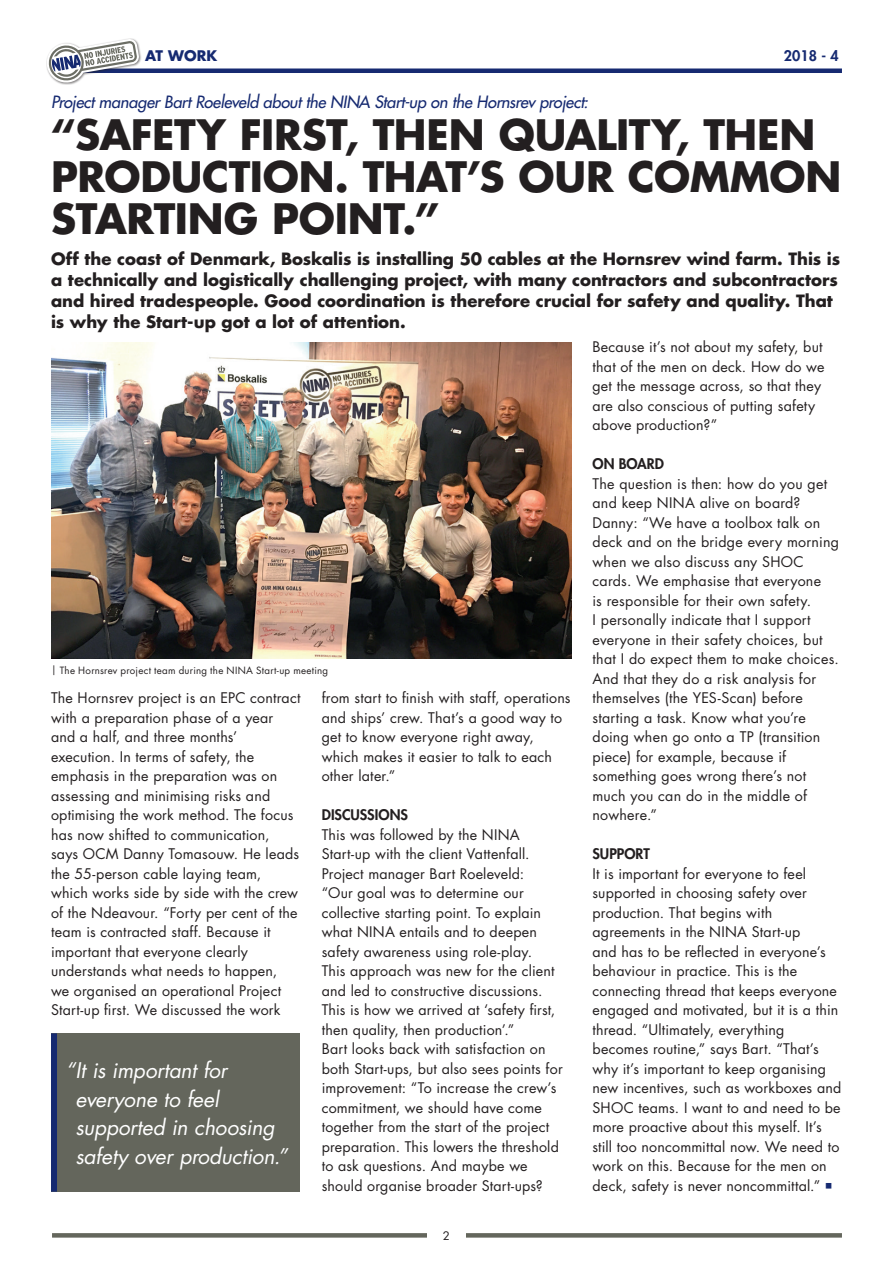
<style>
.page{position:relative;width:893px;height:1263px;background:#fff}
.page>*{position:absolute;margin:0;border:0;box-sizing:border-box;transform-origin:0 0}
.t1{font:700 40.8px/42px "Futura Std";letter-spacing:-.01em;color:#231f20}
.t2{font:italic 21px/28.5px "Futura Std";letter-spacing:-.005em;color:#fff}
.t3{font:700 16.5px/21px "Futura Std";color:#231f20}
.t4{font:italic 500 16.5px "Futura Std";letter-spacing:-.015em;color:#162a71}
.t5{font:14.25px/19.5px "Futura Std";letter-spacing:.015em;color:#231f20}
.t6{font:800 14.25px "Futura Std";color:#231f20}
.t7{font:700 14.25px "Futura Std";letter-spacing:.005em;color:#162a71}
.t8{font:800 14.25px "Futura Std";color:#162a71}
.t9{font:11.4px "Futura Std";color:#231f20}
.t10{font:9.75px "Futura Std";letter-spacing:.025em;color:#231f20}
.s1{color:#162a71}
</style>
<div class="page">
<div style="left:51px;top:68px;width:791px;height:5px;background:#162a71"></div>
<div style="left:46px;top:38px;width:95px;height:47px;background:#231f20;opacity:.55"></div>
<svg style="left:47px;top:39px;width:92px;height:44px"></svg>
<svg style="left:52px;top:1233px;width:790px;height:4px;background:#686a61"></svg>
<div style="left:427px;top:1222px;width:38px;height:26px;background:#fff"></div>
<img style="left:52px;top:342px;width:519px;height:316px">
<div style="left:51px;top:1033px;width:249px;height:159px;background:#64665c"></div>
<div style="left:51px;top:1033px;width:6px;height:159px;background:#162a71"></div>
<p class="t7" style="left:145px;top:46px;width:74px">AT WORK</p>
<p class="t8" style="left:784px;top:46px;width:56px">2018 - 4</p>
<p class="t4" style="left:51px;top:91px;width:538px">Project manager Bart Roeleveld about the NINA Start-up on the Hornsrev project:</p>
<h1 class="t1" style="left:51px;top:113px;width:792px">“SAFETY FIRST, THEN QUALITY, THEN<br>PRODUCTION. THAT’S OUR COMMON<br>STARTING POINT.”</h1>
<p class="t3" style="left:51px;top:248px;width:791px">Off the coast of Denmark, Boskalis is installing 50 cables at the Hornsrev wind farm. This is a technically and logistically challenging project, with many contractors and subcontractors and hired tradespeople. Good coordination is therefore crucial for safety and quality. That is why the Start-up got a lot of attention.</p>
<p class="t10" style="left:51px;top:664px;width:279px">| The Hornsrev project team during the NINA Start-up meeting</p>
<p class="t5" style="left:51px;top:688px;width:251px">The Hornsrev project is an EPC contract with a preparation phase of a year and a half, and three months’ execution. In terms of safety, the emphasis in the preparation was on assessing and minimising risks and optimising the work method. The focus has now shifted to communication,<br>says OCM Danny Tomasouw. He leads the 55-person cable laying team, which works side by side with the crew of the Ndeavour. “Forty per cent of the team is contracted staff. Because it important that everyone clearly understands what needs to happen,<br>we organised an operational Project Start-up first. We discussed the work</p>
<h2 class="t2" style="left:75px;top:1057px;width:213px;text-indent:-9px">“It is important for everyone to feel supported in choosing safety over production.”</h2>
<p class="t5" style="left:322px;top:689px;width:250px">from start to finish with staff, operations and ships’ crew. That’s a good way to get to know everyone right away, which makes it easier to talk to each other later.”</p>
<p class="t6" style="left:322px;top:806px;width:88px">DISCUSSIONS</p>
<p class="t5" style="left:322px;top:825px;width:243px">This was followed by the NINA Start-up with the client Vattenfall.<br>Project manager Bart Roeleveld:<br>“Our goal was to determine our collective starting point. To explain what NINA entails and to deepen safety awareness using role-play.<br>This approach was new for the client and led to constructive discussions.<br>This is how we arrived at ‘safety first, then quality, then production’.”<br>Bart looks back with satisfaction on both Start-ups, but also sees points for improvement: “To increase the crew’s commitment, we should have come together from the start of the project preparation. This lowers the threshold to ask questions. And maybe we should organise broader Start-ups?</p>
<p class="t9" style="left:443px;top:1228px;width:9px">2</p>
<p class="t5" style="left:592px;top:338px;width:233px">Because it’s not about my safety, but that of the men on deck. How do we get the message across, so that they are also conscious of putting safety above production?”</p>
<p class="t6" style="left:592px;top:455px;width:73px">ON BOARD</p>
<p class="t5" style="left:592px;top:474px;width:248px">The question is then: how do you get and keep NINA alive on board?<br>Danny: “We have a toolbox talk on deck and on the bridge every morning when we also discuss any SHOC cards. We emphasise that everyone<br>is responsible for their own safety.<br>I personally indicate that I support everyone in their safety choices, but that I do expect them to make choices.<br>And that they do a risk analysis for themselves (the YES-Scan) before starting a task. Know what you’re doing when go onto a TP (transition piece) for example, because if something goes wrong there’s not much you can do in the middle of nowhere.”</p>
<p class="t6" style="left:592px;top:845px;width:59px">SUPPORT</p>
<p class="t5" style="left:592px;top:864px;width:250px">It is important for everyone to feel supported in choosing safety over production. That begins with agreements in the NINA Start-up<br>and has to be reflected in everyone’s behaviour in practice. This is the connecting thread that keeps everyone engaged and motivated, but it is a thin thread. “Ultimately, everything becomes routine,” says Bart. “That’s why it’s important to keep organising new incentives, such as workboxes and SHOC teams. I want to and need to be more proactive about this myself. It’s still too noncommittal now. We need to work on this. Because for the men on deck, safety is never noncommittal.” <span class="s1">○</span></p>
</div>
